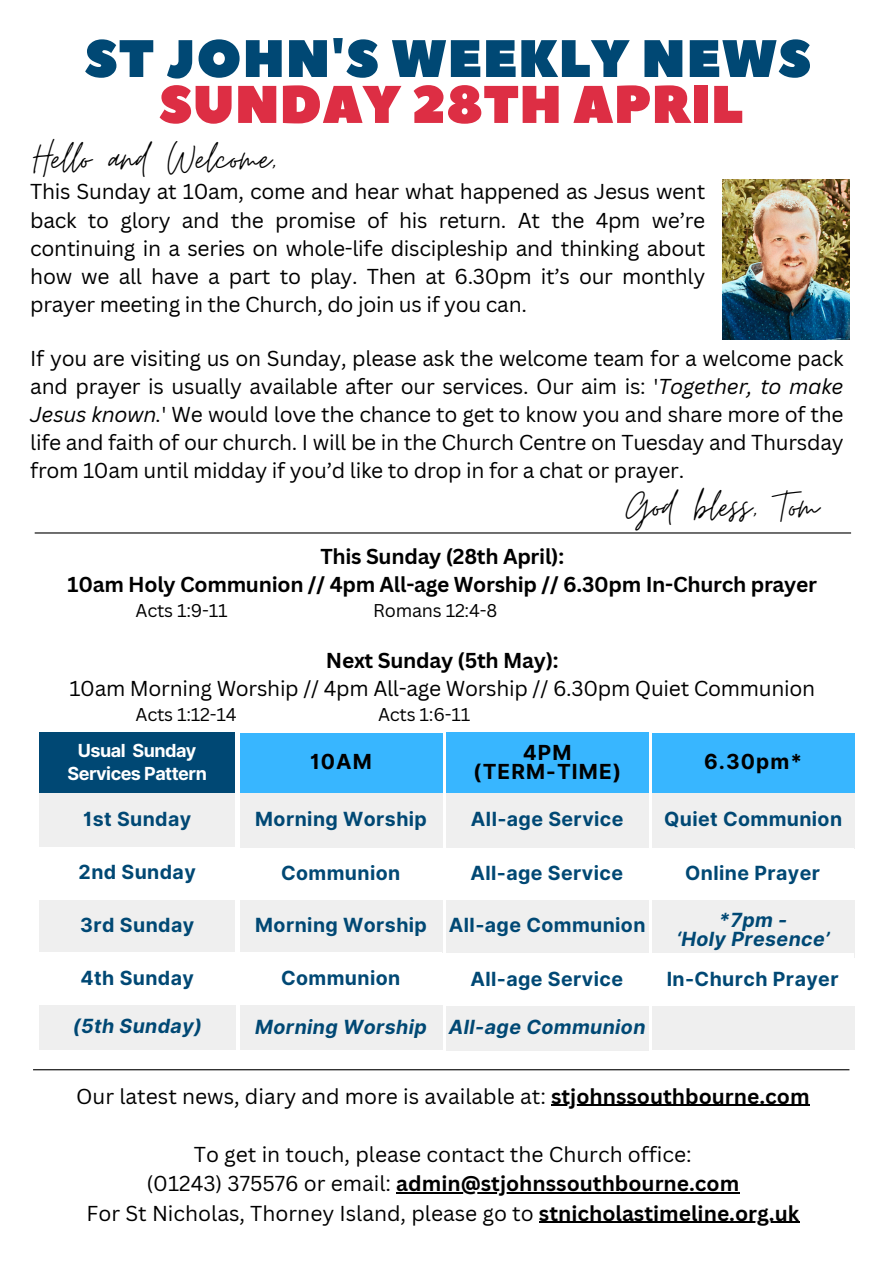
<style>
.page{position:relative;width:894px;height:1264px;background:#fff}
.page>*{position:absolute;margin:0;border:0;box-sizing:border-box;transform-origin:0 0}
.t1{font:52.95px "Peace Sans";letter-spacing:.005em;color:#dd2e44}
.t2{font:52.65px "Peace Sans";letter-spacing:.02em;color:#004874}
.t3{font:48px "Moon Time";color:#000}
.t4{font:21px/28.2px "Canva Sans";letter-spacing:-.015em;color:#000;text-align:justify}
.t5{font:700 21px/28.2px "Canva Sans";letter-spacing:-.015em;color:#000;text-align:center}
.t6{font:700 20.7px/19.2px "Inter";letter-spacing:.05em;color:#000;text-align:center}
.t7{font:700 19.5px "Inter";letter-spacing:.02em;color:#004874}
.t8{font:italic 700 19.5px/19.2px "Inter";letter-spacing:.02em;color:#004874;text-align:center}
.t9{font:18px "Canva Sans";letter-spacing:-.015em;color:#000}
.t10{font:700 18px/22.5px "Inter";letter-spacing:-.03em;color:#fff;text-align:center}
.s1{font-style:italic}
.s2{font-weight:700}
.s3{font-weight:400}
</style>
<div class="page">
<img style="left:722px;top:180px;width:127px;height:159px">
<hr style="left:551px;top:1104px;width:258px;height:1px;background:#000">
<hr style="left:396px;top:1192px;width:343px;height:1px;background:#000">
<hr style="left:538px;top:1221px;width:260px;height:1px;background:#000">
<div style="left:39px;top:732px;width:196px;height:61px;background:#004874"></div>
<div style="left:240px;top:732px;width:202px;height:61px;background:#38b6ff"></div>
<div style="left:445px;top:732px;width:203px;height:61px;background:#38b6ff"></div>
<div style="left:652px;top:732px;width:201px;height:61px;background:#38b6ff"></div>
<div style="left:39px;top:793px;width:196px;height:54px;background:#efefef"></div>
<div style="left:39px;top:900px;width:196px;height:52px;background:#efefef"></div>
<div style="left:39px;top:1005px;width:196px;height:44px;background:#efefef"></div>
<div style="left:240px;top:793px;width:202px;height:55px;background:#efefef"></div>
<div style="left:445px;top:793px;width:203px;height:54px;background:#efefef"></div>
<div style="left:240px;top:900px;width:202px;height:52px;background:#efefef"></div>
<div style="left:445px;top:900px;width:203px;height:52px;background:#efefef"></div>
<div style="left:240px;top:1005px;width:202px;height:45px;background:#efefef"></div>
<div style="left:445px;top:1005px;width:203px;height:45px;background:#efefef"></div>
<div style="left:652px;top:793px;width:201px;height:55px;background:#efefef"></div>
<div style="left:652px;top:900px;width:201px;height:58px;background:#efefef"></div>
<div style="left:652px;top:952px;width:201px;height:54px;background:#fff"></div>
<div style="left:652px;top:1006px;width:201px;height:44px;background:#efefef"></div>
<hr style="left:33px;top:1069px;width:816px;height:1px;background:#000">
<hr style="left:35px;top:532px;width:815px;height:1px;background:#000">
<h2 class="t2" style="left:85px;top:24px;width:727px">ST JOHN'S WEEKLY NEWS</h2>
<h1 class="t1" style="left:159px;top:69px;width:585px">SUNDAY 28TH APRIL</h1>
<h3 class="t3" style="left:33px;top:129px;width:245px">Hello and Welcome,</h3>
<h5 class="t4" style="left:30px;top:177px;width:676px">This Sunday at 10am, come and hear what happened as Jesus went back to glory and the promise of his return. At the 4pm we’re continuing in a series on whole-life discipleship and thinking about how we all have a part to play. Then at 6.30pm it’s our monthly prayer meeting in the Church, do join us if you can.</h5>
<p class="t4" style="left:30px;top:343px;width:814px">If you are visiting us on Sunday, please ask the welcome team for a welcome pack and prayer is usually available after our services. Our aim is: '<span class="s1">Together, to make Jesus known.</span>' We would love the chance to get to know you and share more of the life and faith of our church. I will be in the Church Centre on Tuesday and Thursday from 10am until midday if you’d like to drop in for a chat or prayer.</p>
<h3 class="t3" style="left:625px;top:477px;width:194px">God bless, Tom</h3>
<h5 class="t5" style="left:68px;top:542px;width:750px">This Sunday (28th April):<br>10am Holy Communion // 4pm All-age Worship // 6.30pm In-Church prayer</h5>
<h5 class="t9" style="left:135px;top:598px;width:94px">Acts 1:9-11</h5>
<h5 class="t9" style="left:373px;top:598px;width:125px">Romans 12:4-8</h5>
<h5 class="t4" style="left:69px;top:645px;width:747px;text-align:center"><span class="s2">Next Sunday (5th May):<br></span>10am Morning Worship // 4pm All-age Worship // 6.30pm Quiet Communion</h5>
<p class="t9" style="left:135px;top:701px;width:103px">Acts 1:12-14</p>
<p class="t9" style="left:378px;top:701px;width:94px">Acts 1:6-11</p>
<h4 class="t10" style="left:67px;top:739px;width:141px">Usual Sunday<br>Services Pattern</h4>
<h4 class="t7" style="left:83px;top:807px;width:110px">1st Sunday</h4>
<h4 class="t7" style="left:79px;top:860px;width:119px">2nd Sunday</h4>
<h4 class="t7" style="left:80px;top:912px;width:115px">3rd Sunday</h4>
<h3 class="t7" style="left:80px;top:966px;width:115px">4th Sunday</h3>
<h4 class="t8" style="left:73px;top:1016px;width:131px">(5th Sunday)</h4>
<p class="t6" style="left:310px;top:751px;width:63px">10AM</p>
<h4 class="t6" style="left:473px;top:742px;width:149px">4PM (TERM-TIME)</h4>
<h4 class="t6" style="left:704px;top:751px;width:99px">6.30pm*</h4>
<h4 class="t7" style="left:255px;top:807px;width:173px">Morning Worship</h4>
<h4 class="t7" style="left:471px;top:807px;width:154px">All-age Service</h4>
<h4 class="t7" style="left:281px;top:861px;width:121px">Communion</h4>
<h4 class="t7" style="left:470px;top:860px;width:154px">All-age Service</h4>
<h3 class="t7" style="left:255px;top:913px;width:173px">Morning Worship</h3>
<h4 class="t7" style="left:449px;top:913px;width:198px">All-age Communion</h4>
<h4 class="t7" style="left:281px;top:966px;width:121px">Communion</h4>
<h4 class="t7" style="left:470px;top:966px;width:154px">All-age Service</h4>
<h4 class="t8" style="left:255px;top:1016px;width:173px">Morning Worship</h4>
<h4 class="t8" style="left:449px;top:1017px;width:198px">All-age Communion</h4>
<h4 class="t7" style="left:664px;top:807px;width:179px">Quiet Communion</h4>
<h4 class="t7" style="left:685px;top:861px;width:136px">Online Prayer</h4>
<h4 class="t8" style="left:676px;top:909px;width:155px">*7pm -<br>‘Holy Presence’</h4>
<h4 class="t7" style="left:666px;top:966px;width:173px">In-Church Prayer</h4>
<h5 class="t4" style="left:76px;top:1081px;width:734px">Our latest news, diary and more is available at: <span class="s2">stjohnssouthbourne.com</span></h5>
<h2 class="t4" style="left:194px;top:1139px;width:499px">To get in touch, please contact the Church office:</h2>
<h5 class="t5" style="left:146px;top:1169px;width:594px"><span class="s3">(01243) 375576 or email:</span> admin@stjohnssouthbourne.com</h5>
<h5 class="t4" style="left:87px;top:1198px;width:713px">For St Nicholas, Thorney Island, please go to <span class="s2">stnicholastimeline.org.uk</span></h5>
</div>
